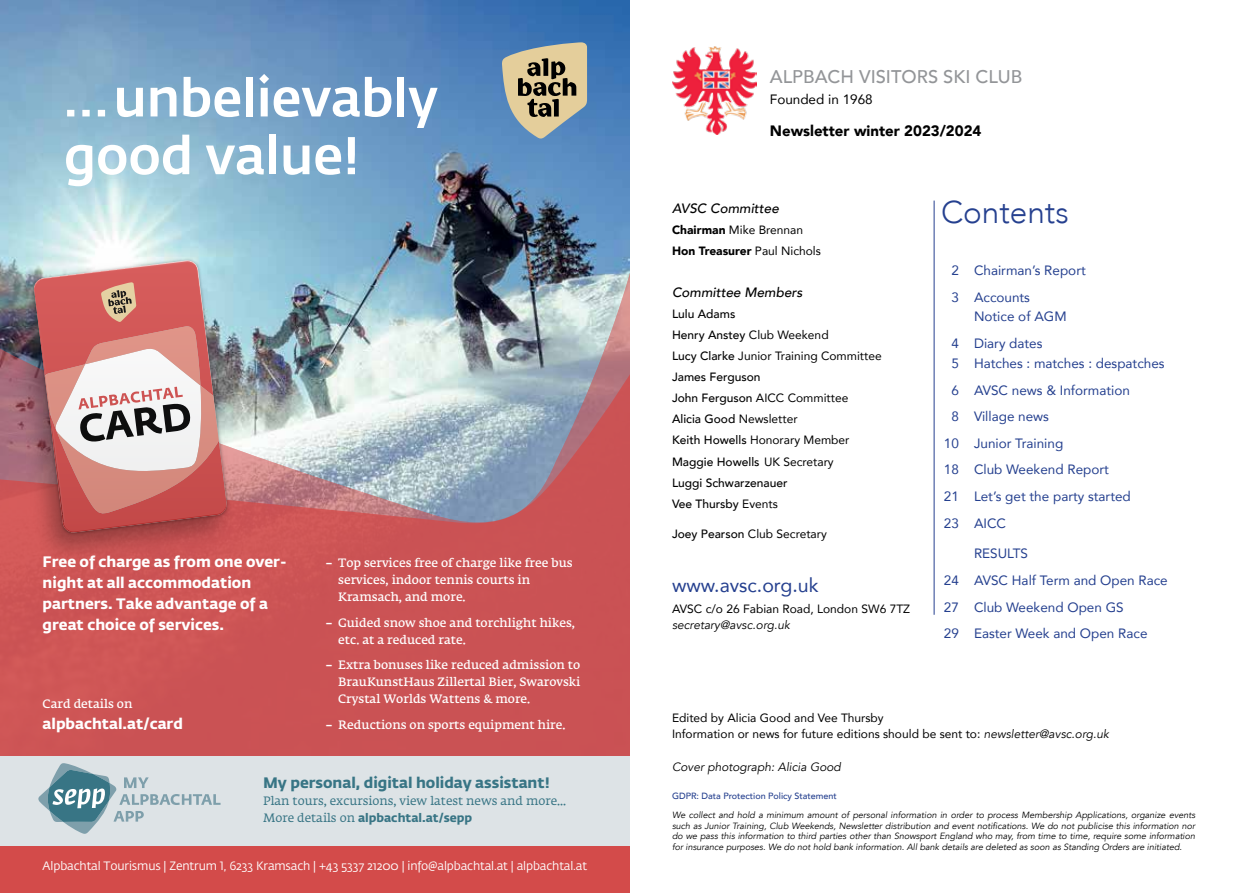
<style>
.page{position:relative;width:1259px;height:893px;background:#fff}
.page>*{position:absolute;margin:0;border:0;box-sizing:border-box;transform-origin:0 0}
.t1{font:500 52.5px/57.8px "Fedra Sans Std";color:#fff}
.t2{font:300 31.5px "Avenir";color:#25408f}
.t3{font:19.5px "Avenir";color:#25408f}
.t4{font:500 18.3px "Avenir";color:#939598}
.t5{font:700 15px/21px "Fedra Sans Std";color:#fff}
.t6{font:700 15px "Fedra Sans Std";color:#387585}
.t7{font:900 15px "Avenir";color:#000}
.t8{font:13.5px/26.5px "Avenir";color:#25408f}
.t9{font:italic 500 13.5px "Avenir";color:#000}
.t10{font:13.5px "Avenir";color:#000}
.t11{font:12px/16.8px "Fedra Serif A Std Demi";color:#fff}
.t12{font:500 12px/21px "Avenir";color:#000}
.t13{font:12px/21px "Avenir";color:#000}
.t14{font:12px "Fedra Sans Std";letter-spacing:-.01em;color:#fff}
.t15{font:italic 12px "Avenir";color:#000}
.t16{font:12px "Fedra Serif A Std";color:#387585}
.t17{font:700 12px "Fedra Sans Std";color:#387585}
.t18{font:italic 9px/10.5px "Avenir";color:#000;text-align:justify}
.t19{font:500 9px "Avenir";color:#25408f}
.s1{font-family:"Fedra Sans Std";font-weight:700}
.s2{font-family:"Fedra Serif A Std";font-weight:400}
.s3{font-weight:900}
.s4{font-weight:400}
.s5{font-weight:500}
.s6{font-style:italic}
</style>
<div class="page">
<img style="left:672px;top:47px;width:84px;height:87px">
<hr style="left:934px;top:201px;width:1px;height:414px;background:#25408f">
<div style="left:0;top:0;width:629px;height:893px;background:#d34b4a"></div>
<img style="left:0;top:0;width:629px;height:756px">
<div style="left:0;top:756px;width:629px;height:90px;background:#dde3e6"></div>
<svg style="left:502px;top:42px;width:85px;height:97px;background:#9d9d8c"></svg>
<img style="left:0;top:248px;width:244px;height:323px">
<img style="left:30px;top:256px;width:202px;height:282px">
<svg style="left:34px;top:260px;width:193px;height:243px;background:#d19a9a"></svg>
<svg style="left:34px;top:290px;width:192px;height:242px"></svg>
<svg style="left:38px;top:763px;width:182px;height:71px"></svg>
<h1 class="t1" style="left:64px;top:70px;width:375px">…unbelievably good value!</h1>
<h3 class="t5" style="left:43px;top:552px;width:246px">Free of charge as from one over&shy;night at all accommodation partners. Take advantage of a great choice of services.</h3>
<h3 class="t11" style="left:338px;top:556px;width:236px;text-indent:-13px"><span class="s1">–</span> Top services free of charge like free bus services, indoor tennis courts in<br>Kramsach, and more.</h3>
<h3 class="t11" style="left:338px;top:615px;width:238px;text-indent:-13px"><span class="s1">–</span> Guided snow shoe and torchlight hikes, etc. at a reduced rate.</h3>
<h3 class="t11" style="left:338px;top:658px;width:244px;text-align:justify;text-indent:-13px"><span class="s1">–</span> Extra bonuses like reduced admission to BrauKunstHaus Zillertal Bier, Swarovski Crystal Worlds Wattens &amp; more.</h3>
<h3 class="t11" style="left:325px;top:717px;width:241px"><span class="s1">–</span> Reductions on sports equipment hire.</h3>
<h3 class="t11" style="left:43px;top:696px;width:91px">Card details on</h3>
<h3 class="t5" style="left:43px;top:713px;width:142px">alpbachtal.at/card</h3>
<h3 class="t6" style="left:263px;top:773px;width:288px">My personal, digital holiday assistant!</h3>
<h3 class="t16" style="left:263px;top:793px;width:305px">Plan tours, excursions, view latest news and more...</h3>
<h3 class="t17" style="left:263px;top:810px;width:211px"><span class="s2">More details on</span> alpbachtal.at/sepp</h3>
<h3 class="t14" style="left:43px;top:859px;width:546px">Alpbachtal Tourismus | Zentrum 1, 6233 Kramsach | +43 5337 21200 | info@alpbachtal.at | alpbachtal.at</h3>
<h3 class="t4" style="left:770px;top:61px;width:254px">ALPBACH VISITORS SKI CLUB</h3>
<h3 class="t10" style="left:770px;top:89px;width:104px">Founded in 1968</h3>
<h3 class="t7" style="left:770px;top:118px;width:213px">Newsletter winter 2023/2024</h3>
<h3 class="t9" style="left:672px;top:201px;width:108px">AVSC Committee</h3>
<h3 class="t13" style="left:672px;top:219px;width:150px"><span class="s3">Chairman</span> Mike Brennan<br><span class="s3">Hon Treasurer</span> Paul Nichols</h3>
<h3 class="t9" style="left:672px;top:285px;width:132px">Committee Members</h3>
<p class="t12" style="left:672px;top:303px;width:211px">Lulu Adams<br>Henry Anstey <span class="s4">Club Weekend<br></span>Lucy Clarke <span class="s4">Junior Training Committee<br></span>James Ferguson<br>John Ferguson <span class="s4">AICC Committee<br></span>Alicia Good <span class="s4">Newsletter<br></span>Keith Howells <span class="s4">Honorary Member<br></span>Maggie Howells <span class="s4">UK Secretary<br></span>Luggi Schwarzenauer<br>Vee Thursby <span class="s4">Events</span></p>
<h3 class="t13" style="left:672px;top:522px;width:156px"><span class="s5">Joey Pearson</span> Club Secretary</h3>
<h3 class="t3" style="left:672px;top:569px;width:148px">www.avsc.org.uk</h3>
<h3 class="t13" style="left:672px;top:597px;width:240px">AVSC c/o 26 Fabian Road, London SW6 7TZ</h3>
<h3 class="t15" style="left:672px;top:618px;width:119px">secretary@avsc.org.uk</h3>
<h2 class="t2" style="left:941px;top:193px;width:129px">Contents</h2>
<h3 class="t8" style="left:951px;top:257px;width:136px">2 Chairman’s Report<br>3 Accounts</h3>
<h3 class="t8" style="left:951px;top:303px;width:117px;text-indent:23px">Notice of AGM<br>4 Diary dates</h3>
<h3 class="t8" style="left:951px;top:350px;width:215px">5 Hatches : matches : despatches</h3>
<h3 class="t8" style="left:951px;top:376px;width:180px">6 AVSC news &amp; Information</h3>
<h3 class="t8" style="left:951px;top:403px;width:99px">8 Village news</h3>
<h3 class="t8" style="left:944px;top:429px;width:121px">10 Junior Training</h3>
<h3 class="t8" style="left:944px;top:456px;width:166px">18 Club Weekend Report</h3>
<h3 class="t8" style="left:944px;top:483px;width:188px">21 Let’s get the party started</h3>
<h3 class="t8" style="left:944px;top:509px;width:64px">23 AICC</h3>
<h3 class="t8" style="left:944px;top:540px;width:225px;text-indent:30px">RESULTS<br>24 AVSC Half Term and Open Race<br>27 Club Weekend Open GS<br>29 Easter Week and Open Race</h3>
<h3 class="t13" style="left:672px;top:709px;width:438px;line-height:16.5px">Edited by Alicia Good and Vee Thursby<br>Information or news for future editions should be sent to: <span class="s6">newsletter@avsc.org.uk</span></h3>
<h3 class="t15" style="left:672px;top:760px;width:170px">Cover photograph: Alicia Good</h3>
<p class="t19" style="left:672px;top:788px;width:166px">GDPR: Data Protection Policy Statement</p>
<p class="t18" style="left:672px;top:810px;width:524px">We collect and hold a minimum amount of personal information in order to process Membership Applications, organize events such as Junior Training, Club Weekends, Newsletter distribution and event notifications. We do not publicise this information nor do we pass this information to third parties other than Snowsport England who may, from time to time, require some information for insurance purposes. We do not hold bank information. All bank details are deleted as soon as Standing Orders are initiated.</p>
</div>
